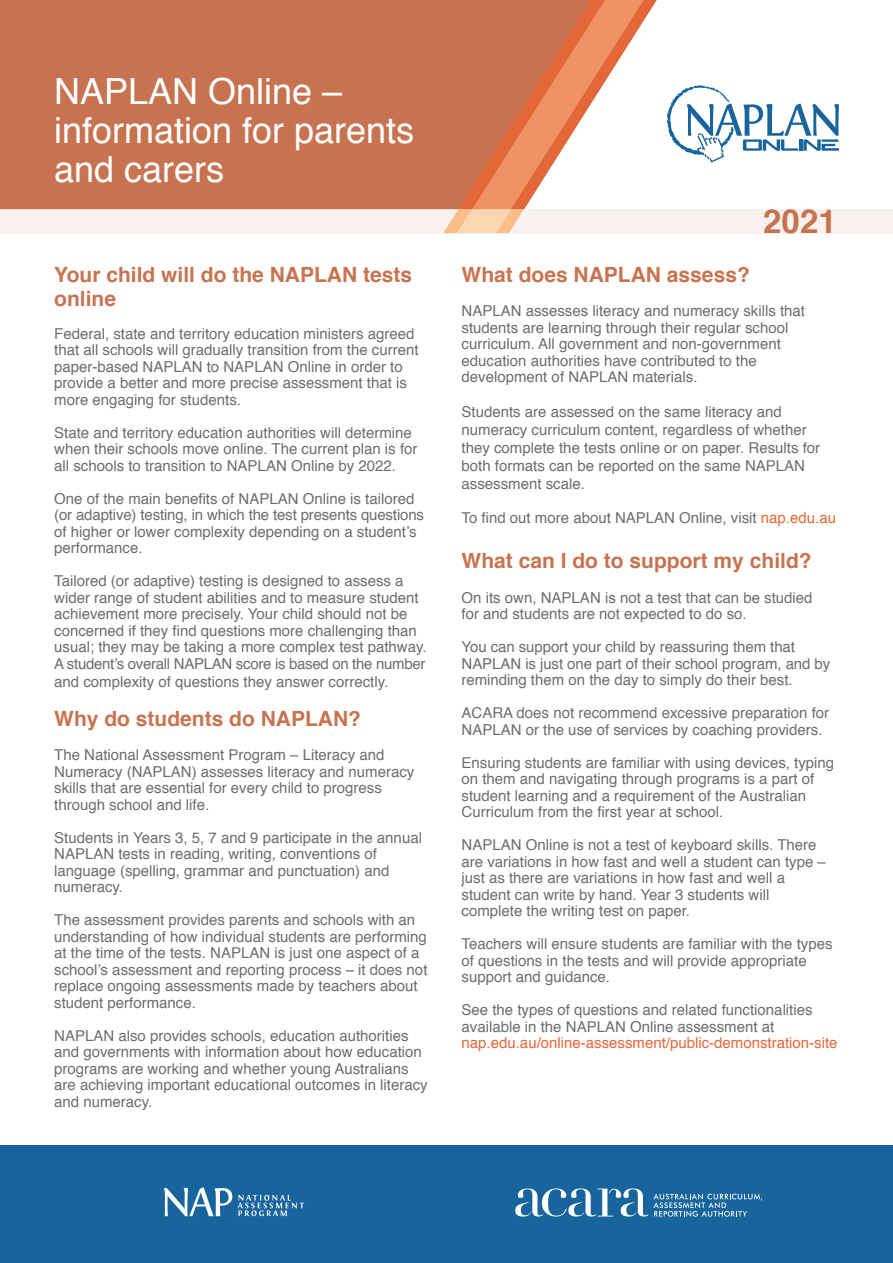
<style>
.page{position:relative;width:893px;height:1263px;background:#fff}
.page>*{position:absolute;margin:0;border:0;box-sizing:border-box;transform-origin:0 0}
.Heading{font:36px "Helvetica";color:#fff}
.t1{font:700 33px "Helvetica";color:#c77350}
.Paragraph_Style{font:700 21px/24px "Helvetica";color:#c77451}
.Paragraph_Style-2{font:15px/16.5px "Helvetica";color:#6c6d70}
.s1{color:#e4673a}
</style>
<div class="page">
<div style="left:0;top:209px;width:893px;height:24px;background:#f8f1ed"></div>
<div style="left:0;top:0;width:443px;height:209px;background:#c77350"></div>
<svg style="left:443px;top:0;width:396px;height:233px"></svg>
<div style="left:0;top:1144px;width:893px;height:119px;background:#18649d"></div>
<svg style="left:515px;top:1188px;width:247px;height:29px"></svg>
<svg style="left:164px;top:1187px;width:68px;height:29px"></svg>
<svg style="left:238px;top:1195px;width:66px;height:21px"></svg>
<p class="Heading" style="left:54px;top:63px;width:290px">NAPLAN Online –</p>
<p class="Heading" style="left:54px;top:102px;width:362px">information for parents</p>
<p class="Heading" style="left:54px;top:141px;width:172px">and carers</p>
<p class="Paragraph_Style" style="left:54px;top:262px;width:359px">Your child will do the NAPLAN tests online</p>
<p class="Paragraph_Style-2" style="left:54px;top:325px;width:366px">Federal, state and territory education ministers agreed that all schools will gradually transition from the current paper-based NAPLAN to NAPLAN Online in order to provide a better and more precise assessment that is more engaging for students.</p>
<p class="Paragraph_Style-2" style="left:54px;top:424px;width:365px">State and territory education authorities will determine when their schools move online. The current plan is for all schools to transition to NAPLAN Online by 2022.</p>
<p class="Paragraph_Style-2" style="left:54px;top:490px;width:371px">One of the main benefits of NAPLAN Online is tailored (or adaptive) testing, in which the test presents questions of higher or lower complexity depending on a student’s performance.</p>
<p class="Paragraph_Style-2" style="left:54px;top:573px;width:374px">Tailored (or adaptive) testing is designed to assess a wider range of student abilities and to measure student achievement more precisely. Your child should not be concerned if they find questions more challenging than usual; they may be taking a more complex test pathway.<br>A student’s overall NAPLAN score is based on the number</p>
<p class="Paragraph_Style-2" style="left:54px;top:673px;width:336px">and complexity of questions they answer correctly.</p>
<p class="Paragraph_Style" style="left:54px;top:706px;width:308px">Why do students do NAPLAN?</p>
<p class="Paragraph_Style-2" style="left:54px;top:747px;width:332px">The National Assessment Program – Literacy and</p>
<p class="Paragraph_Style-2" style="left:54px;top:763px;width:362px">Numeracy (NAPLAN) assesses literacy and numeracy</p>
<p class="Paragraph_Style-2" style="left:54px;top:780px;width:329px">skills that are essential for every child to progress through school and life.</p>
<p class="Paragraph_Style-2" style="left:54px;top:829px;width:369px">Students in Years 3, 5, 7 and 9 participate in the annual<br>NAPLAN tests in reading, writing, conventions of</p>
<p class="Paragraph_Style-2" style="left:54px;top:862px;width:337px">language (spelling, grammar and punctuation) and numeracy.</p>
<p class="Paragraph_Style-2" style="left:54px;top:912px;width:375px">The assessment provides parents and schools with an understanding of how individual students are performing at the time of the tests. NAPLAN is just one aspect of a school’s assessment and reporting process – it does not replace ongoing assessments made by teachers about student performance.</p>
<p class="Paragraph_Style-2" style="left:54px;top:1027px;width:375px">NAPLAN also provides schools, education authorities and governments with information about how education programs are working and whether young Australians are achieving important educational outcomes in literacy and numeracy.</p>
<p class="t1" style="left:763px;top:195px;width:75px">2021</p>
<p class="Paragraph_Style" style="left:462px;top:262px;width:290px">What does NAPLAN assess?</p>
<p class="Paragraph_Style-2" style="left:462px;top:303px;width:345px">NAPLAN assesses literacy and numeracy skills that students are learning through their regular school curriculum. All government and non-government education authorities have contributed to the development of NAPLAN materials.</p>
<p class="Paragraph_Style-2" style="left:462px;top:403px;width:360px;line-height:18px">Students are assessed on the same literacy and numeracy curriculum content, regardless of whether they complete the tests online or on paper. Results for both formats can be reported on the same NAPLAN assessment scale.</p>
<p class="Paragraph_Style-2" style="left:462px;top:510px;width:376px">To find out more about NAPLAN Online, visit <span class="s1">nap.edu.au</span></p>
<p class="Paragraph_Style" style="left:462px;top:549px;width:352px">What can I do to support my child?</p>
<p class="Paragraph_Style-2" style="left:462px;top:589px;width:353px">On its own, NAPLAN is not a test that can be studied for and students are not expected to do so.</p>
<p class="Paragraph_Style-2" style="left:462px;top:639px;width:370px">You can support your child by reassuring them that<br>NAPLAN is just one part of their school program, and by reminding them on the day to simply do their best.</p>
<p class="Paragraph_Style-2" style="left:462px;top:705px;width:369px">ACARA does not recommend excessive preparation for<br>NAPLAN or the use of services by coaching providers.</p>
<p class="Paragraph_Style-2" style="left:462px;top:754px;width:374px">Ensuring students are familiar with using devices, typing on them and navigating through programs is a part of student learning and a requirement of the Australian Curriculum from the first year at school.</p>
<p class="Paragraph_Style-2" style="left:462px;top:837px;width:366px">NAPLAN Online is not a test of keyboard skills. There are variations in how fast and well a student can type – just as there are variations in how fast and well a student can write by hand. Year 3 students will complete the writing test on paper.</p>
<p class="Paragraph_Style-2" style="left:462px;top:936px;width:372px">Teachers will ensure students are familiar with the types of questions in the tests and will provide appropriate support and guidance.</p>
<p class="Paragraph_Style-2" style="left:462px;top:1002px;width:377px">See the types of questions and related functionalities available in the NAPLAN Online assessment at <span class="s1">nap.edu.au/online-assessment/public-demonstration-site</span></p>
</div>
